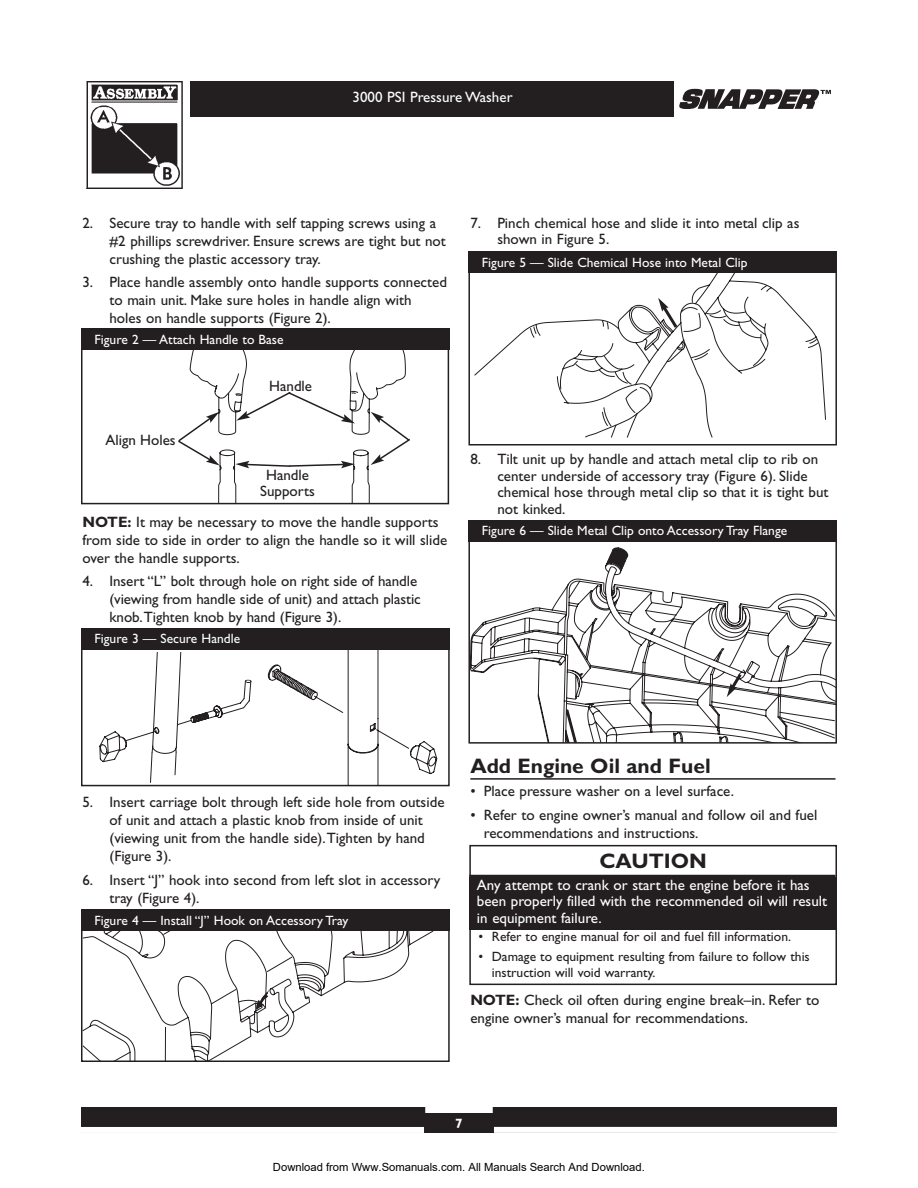
<style>
.page{position:relative;width:918px;height:1188px;background:#fff}
.page>*{position:absolute;margin:0;border:0;box-sizing:border-box;transform-origin:0 0}
.t1{font:700 21px "Gill Sans";color:#231f20}
.t2{font:15px/18px "Gill Sans";color:#231f20}
.t3{font:15px/16.5px "Gill Sans";color:#fff}
.t4{font:13.5px "Gill Sans";color:#fff}
.t5{font:13.5px/16.2px "Gill Sans";color:#231f20}
.t6{font:700 13.5px "Gill Sans";color:#fff}
.t7{font:11.25px "Arial";color:#000}
.s1{font-weight:700}
</style>
<div class="page">
<svg style="left:679px;top:89px;width:152px;height:20px"></svg>
<div style="left:190px;top:81px;width:483px;height:36px;background:#231f20"></div>
<div style="left:81px;top:1107px;width:756px;height:26px;background:#231f20"></div>
<div style="left:425px;top:1107px;width:68px;height:6px;background:#fff"></div>
<div style="left:494px;top:1127px;width:343px;height:6px;background:#fff"></div>
<div style="left:81px;top:1127px;width:343px;height:6px;background:#fff"></div>
<hr style="left:470px;top:778px;width:366px;height:2px;background:#231f20">
<img style="left:86px;top:81px;width:97px;height:108px">
<svg style="left:84px;top:932px;width:349px;height:127px"></svg>
<div style="left:81px;top:929px;width:369px;height:133px;border:2px solid #231f20"></div>
<div style="left:81px;top:910px;width:369px;height:21px;background:#231f20"></div>
<svg style="left:474px;top:273px;width:352px;height:165px"></svg>
<div style="left:468px;top:267px;width:369px;height:179px;border:2px solid #231f20"></div>
<div style="left:468px;top:251px;width:369px;height:22px;background:#231f20"></div>
<svg style="left:471px;top:541px;width:363px;height:200px"></svg>
<svg style="left:608px;top:549px;width:19px;height:20px"></svg>
<div style="left:468px;top:536px;width:369px;height:208px;border:2px solid #231f20"></div>
<div style="left:468px;top:520px;width:369px;height:21px;background:#231f20"></div>
<svg style="left:658px;top:298px;width:22px;height:33px"></svg>
<div style="left:81px;top:348px;width:368px;height:156px;border:2px solid #231f20"></div>
<svg style="left:176px;top:350px;width:236px;height:153px"></svg>
<div style="left:81px;top:328px;width:368px;height:22px;background:#231f20"></div>
<svg style="left:727px;top:671px;width:17px;height:26px"></svg>
<svg style="left:268px;top:650px;width:169px;height:133px"></svg>
<div style="left:81px;top:647px;width:369px;height:139px;border:2px solid #231f20"></div>
<div style="left:81px;top:628px;width:369px;height:21px;background:#231f20"></div>
<svg style="left:99px;top:652px;width:153px;height:131px"></svg>
<div style="left:469px;top:845px;width:368px;height:34px;border:2px solid #231f20"></div>
<div style="left:469px;top:928px;width:368px;height:57px;border:2px solid #231f20"></div>
<div style="left:469px;top:877px;width:368px;height:52px;background:#231f20"></div>
<hr style="left:469px;top:875px;width:366px;height:3px;background:#231f20">
<p class="t3" style="left:353px;top:91px;width:161px">3000 PSI Pressure Washer</p>
<p class="t2" style="left:110px;top:215px;width:338px;text-indent:-27px">2. Secure tray to handle with self tapping screws using a #2 phillips screwdriver. Ensure screws are tight but not crushing the plastic accessory tray.</p>
<p class="t2" style="left:110px;top:275px;width:339px;text-indent:-27px">3. Place handle assembly onto handle supports connected to main unit. Make sure holes in handle align with holes on handle supports (Figure 2).</p>
<p class="t4" style="left:95px;top:335px;width:191px">Figure 2 — Attach Handle to Base</p>
<p class="t2" style="left:106px;top:433px;width:72px">Align Holes</p>
<p class="t2" style="left:269px;top:378px;width:44px">Handle</p>
<p class="t2" style="left:260px;top:468px;width:56px;line-height:16.5px;text-align:center">Handle<br>Supports</p>
<p class="t2" style="left:82px;top:514px;width:366px"><span class="s1">NOTE:</span> It may be necessary to move the handle supports from side to side in order to align the handle so it will slide over the handle supports.</p>
<p class="t2" style="left:110px;top:574px;width:313px;text-indent:-27px">4. Insert “L” bolt through hole on right side of handle (viewing from handle side of unit) and attach plastic knob.Tighten knob by hand (Figure 3).</p>
<p class="t4" style="left:95px;top:634px;width:147px">Figure 3 — Secure Handle</p>
<p class="t2" style="left:497px;top:216px;width:304px;line-height:16.5px;text-indent:-27px">7. Pinch chemical hose and slide it into metal clip as shown in Figure 5.</p>
<p class="t4" style="left:482px;top:257px;width:267px">Figure 5 — Slide Chemical Hose into Metal Clip</p>
<p class="t2" style="left:497px;top:452px;width:333px;line-height:16.5px;text-indent:-27px">8. Tilt unit up by handle and attach metal clip to rib on center underside of accessory tray (Figure 6). Slide chemical hose through metal clip so that it is tight but not kinked.</p>
<p class="t4" style="left:482px;top:526px;width:307px">Figure 6 — Slide Metal Clip onto Accessory Tray Flange</p>
<p class="t2" style="left:110px;top:795px;width:337px;text-indent:-27px">5. Insert carriage bolt through left side hole from outside of unit and attach a plastic knob from inside of unit (viewing unit from the handle side).Tighten by hand (Figure 3).</p>
<p class="t2" style="left:110px;top:872px;width:332px;text-indent:-27px">6. Insert “J” hook into second from left slot in accessory tray (Figure 4).</p>
<p class="t4" style="left:95px;top:916px;width:255px">Figure 4 — Install “J” Hook on Accessory Tray</p>
<h1 class="t1" style="left:470px;top:758px;width:242px">Add Engine Oil and Fuel</h1>
<p class="t2" style="left:470px;top:784px;width:265px">• Place pressure washer on a level surface.</p>
<p class="t2" style="left:484px;top:807px;width:335px;text-indent:-14px">• Refer to engine owner’s manual and follow oil and fuel recommendations and instructions.</p>
<h1 class="t1" style="left:599px;top:854px;width:109px">CAUTION</h1>
<p class="t3" style="left:477px;top:878px;width:352px">Any attempt to crank or start the engine before it has been properly filled with the recommended oil will result in equipment failure.</p>
<p class="t5" style="left:478px;top:930px;width:314px">• Refer to engine manual for oil and fuel fill information.</p>
<p class="t5" style="left:492px;top:950px;width:319px;text-indent:-14px">• Damage to equipment resulting from failure to follow this instruction will void warranty.</p>
<p class="t2" style="left:470px;top:993px;width:350px"><span class="s1">NOTE:</span> Check oil often during engine break–in. Refer to engine owner’s manual for recommendations.</p>
<p class="t6" style="left:455px;top:1119px;width:9px">7</p>
<p class="t7" style="left:273px;top:1160px;width:373px">Download from Www.Somanuals.com. All Manuals Search And Download.</p>
</div>
